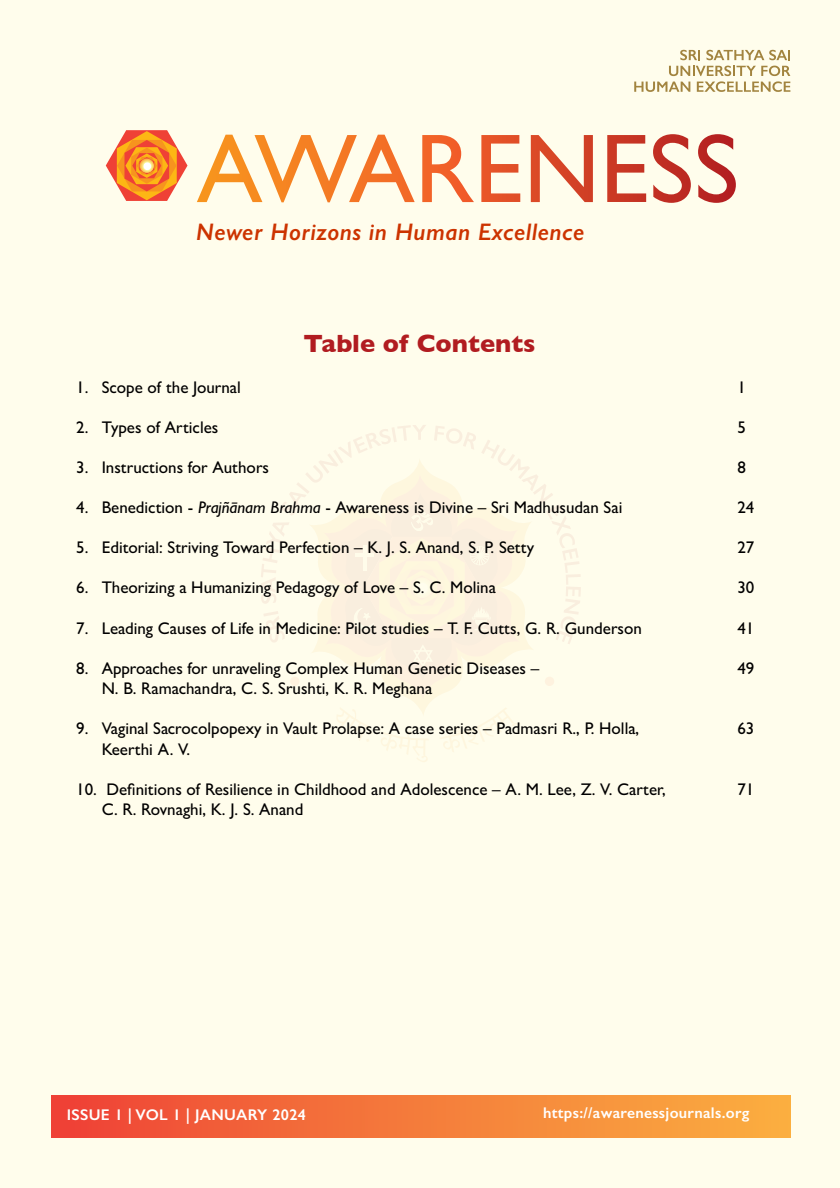
<style>
.page{position:relative;width:840px;height:1188px;background:#fffdec}
.page>*{position:absolute;margin:0;border:0;box-sizing:border-box;transform-origin:0 0}
.t1{font:700 25.5px "Gill Sans";color:#b11c20}
.t2{font:italic 600 24px "Gill Sans";letter-spacing:.02em;color:#c30}
.t3{font:500 16.95px "Gill Sans";color:#000}
.t4{font:600 15.6px "Gill Sans";letter-spacing:.02em;color:#fff}
.s1{font-style:italic}
</style>
<div class="page">
<svg style="left:106px;top:130px;width:82px;height:71px"></svg>
<svg style="left:140px;top:159px;width:14px;height:14px"></svg>
<svg style="left:197px;top:134px;width:539px;height:69px"></svg>
<svg style="left:680px;top:50px;width:20px;height:10px"></svg>
<svg style="left:706px;top:50px;width:84px;height:10px"></svg>
<svg style="left:634px;top:66px;width:156px;height:26px"></svg>
<div style="left:51px;top:1096px;width:739px;height:41px;background:linear-gradient(to right,#ee4336,#fbb140)"></div>
<svg style="left:261px;top:425px;width:320px;height:337px"></svg>
<h2 class="t2" style="left:196px;top:217px;width:390px">Newer Horizons in Human Excellence</h2>
<h1 class="t1" style="left:304px;top:323px;width:234px">Table of Contents</h1>
<p class="t3" style="left:76px;top:377px;width:166px">1. Scope of the Journal</p>
<p class="t3" style="left:737px;top:377px;width:10px">1</p>
<p class="t3" style="left:76px;top:417px;width:144px">2. Types of Articles</p>
<p class="t3" style="left:737px;top:417px;width:10px">5</p>
<p class="t3" style="left:76px;top:457px;width:194px">3. Instructions for Authors</p>
<p class="t3" style="left:737px;top:457px;width:10px">8</p>
<p class="t3" style="left:76px;top:497px;width:548px">4. Benediction - <span class="s1">Prajñānam Brahma</span> - Awareness is Divine – Sri Madhusudan Sai</p>
<p class="t3" style="left:737px;top:497px;width:18px">24</p>
<p class="t3" style="left:76px;top:538px;width:459px">5. Editorial: Striving Toward Perfection – K. J. S. Anand, S. P. Setty</p>
<p class="t3" style="left:737px;top:538px;width:18px">27</p>
<p class="t3" style="left:76px;top:578px;width:421px">6. Theorizing a Humanizing Pedagogy of Love – S. C. Molina</p>
<p class="t3" style="left:737px;top:578px;width:18px">30</p>
<p class="t3" style="left:76px;top:618px;width:567px">7. Leading Causes of Life in Medicine: Pilot studies – T. F. Cutts, G. R. Gunderson</p>
<p class="t3" style="left:737px;top:618px;width:18px">41</p>
<p class="t3" style="left:76px;top:658px;width:465px">8. Approaches for unraveling Complex Human Genetic Diseases –</p>
<p class="t3" style="left:737px;top:658px;width:18px">49</p>
<p class="t3" style="left:102px;top:678px;width:332px">N. B. Ramachandra, C. S. Srushti, K. R. Meghana</p>
<p class="t3" style="left:76px;top:718px;width:565px">9. Vaginal Sacrocolpopexy in Vault Prolapse: A case series – Padmasri R., P. Holla,</p>
<p class="t3" style="left:737px;top:718px;width:18px">63</p>
<p class="t3" style="left:102px;top:739px;width:90px">Keerthi A. V.</p>
<p class="t3" style="left:76px;top:779px;width:591px">10. Definitions of Resilience in Childhood and Adolescence – A. M. Lee, Z. V. Carter,</p>
<p class="t3" style="left:737px;top:779px;width:18px">71</p>
<p class="t3" style="left:102px;top:799px;width:203px">C. R. Rovnaghi, K. J. S. Anand</p>
<p class="t4" style="left:67px;top:1105px;width:241px">ISSUE 1 | VOL 1 | JANUARY 2024</p>
<p class="t4" style="left:543px;top:1103px;width:208px">https://awarenessjournals.org</p>
</div>
